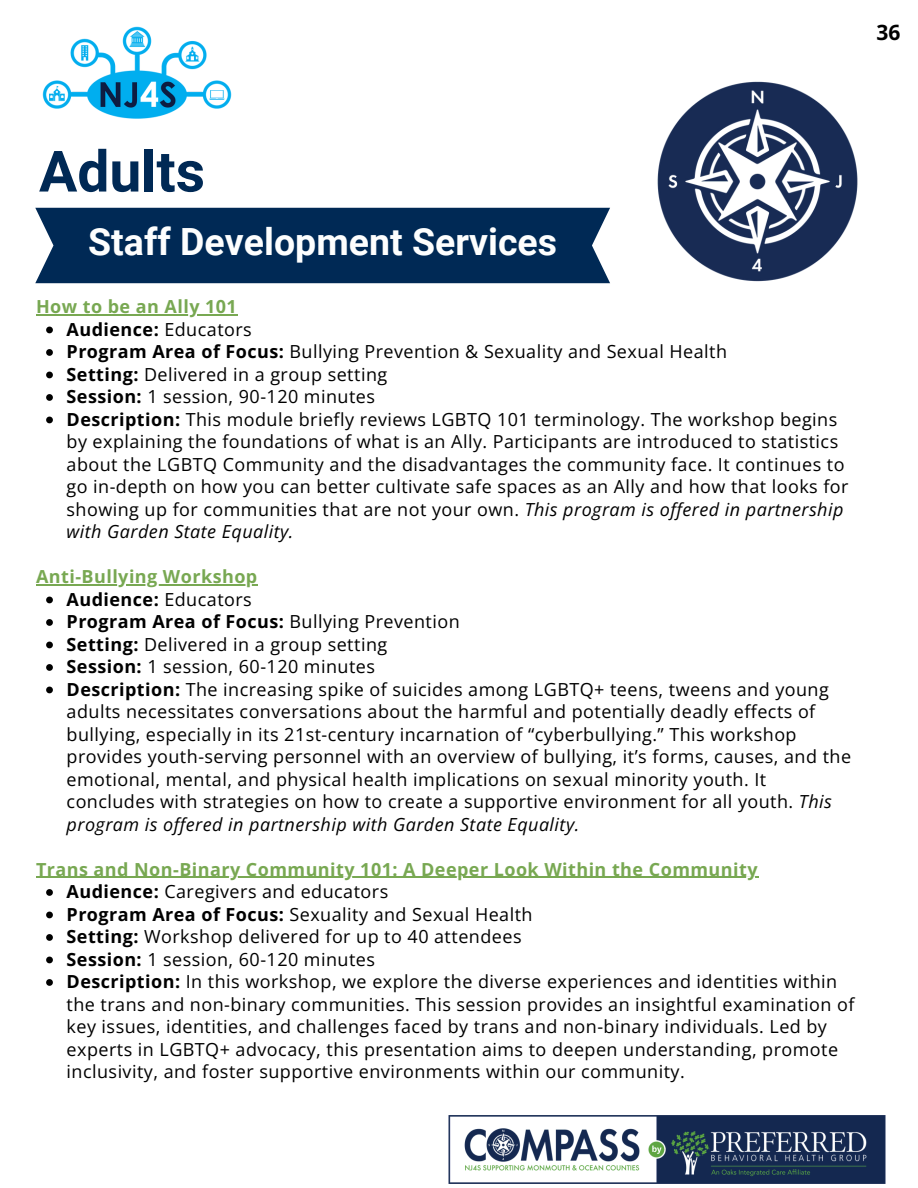
<style>
.page{position:relative;width:918px;height:1188px;background:#fff}
.page>*{position:absolute;margin:0;border:0;box-sizing:border-box;transform-origin:0 0}
.t1{font:700 57px "Roboto";color:#002955}
.t2{font:700 37.5px "Roboto";color:#fdfefe}
.t3{font:700 21px "Open Sans";color:#000}
.t4{font:18px/22.5px "Open Sans";letter-spacing:.025em;color:#000}
.t5{font:700 18px "Open Sans";letter-spacing:.025em;color:#78a852}
.t6{font:700 18px "Open Sans";letter-spacing:.025em;color:#000}
.s1{font-weight:400}
.s2{font-weight:700}
.s3{font-style:italic}
</style>
<div class="page">
<img style="left:42px;top:26px;width:190px;height:93px">
<div style="left:35px;top:208px;width:575px;height:75px;background:#002955"></div>
<hr style="left:36px;top:314px;width:201px;height:1px;background:#78a852">
<svg style="left:46px;top:327px;width:7px;height:6px"></svg>
<svg style="left:46px;top:349px;width:7px;height:7px"></svg>
<svg style="left:46px;top:372px;width:7px;height:6px"></svg>
<svg style="left:46px;top:394px;width:7px;height:7px"></svg>
<svg style="left:46px;top:417px;width:7px;height:6px"></svg>
<hr style="left:36px;top:584px;width:222px;height:1px;background:#78a852">
<svg style="left:46px;top:597px;width:7px;height:6px"></svg>
<svg style="left:46px;top:619px;width:7px;height:7px"></svg>
<svg style="left:46px;top:642px;width:7px;height:6px"></svg>
<svg style="left:46px;top:664px;width:7px;height:7px"></svg>
<svg style="left:46px;top:687px;width:7px;height:6px"></svg>
<hr style="left:36px;top:877px;width:722px;height:1px;background:#78a852">
<svg style="left:46px;top:889px;width:7px;height:7px"></svg>
<svg style="left:46px;top:912px;width:7px;height:6px"></svg>
<svg style="left:46px;top:934px;width:7px;height:7px"></svg>
<svg style="left:46px;top:957px;width:7px;height:6px"></svg>
<svg style="left:46px;top:979px;width:7px;height:7px"></svg>
<img style="left:448px;top:1115px;width:438px;height:69px">
<img style="left:657px;top:81px;width:201px;height:201px">
<p class="t3" style="left:877px;top:18px;width:25px">36</p>
<p class="t1" style="left:39px;top:139px;width:168px">Adults</p>
<p class="t2" style="left:88px;top:220px;width:470px">Staff Development Services</p>
<h1 class="t5" style="left:36px;top:294px;width:202px">How to be an Ally 101</h1>
<p class="t6" style="left:67px;top:316px;width:187px">Audience: <span class="s1">Educators</span></p>
<h2 class="t4" style="left:67px;top:340px;width:662px"><span class="s2">Program Area of Focus:</span> Bullying Prevention &amp; Sexuality and Sexual Health</h2>
<p class="t4" style="left:67px;top:362px;width:322px"><span class="s2">Setting:</span> Delivered in a group setting</p>
<h3 class="t4" style="left:67px;top:385px;width:310px"><span class="s2">Session:</span> 1 session, 90-120 minutes</h3>
<p class="t4" style="left:67px;top:407px;width:783px"><span class="s2">Description:</span> This module briefly reviews LGBTQ 101 terminology. The workshop begins by explaining the foundations of what is an Ally. Participants are introduced to statistics about the LGBTQ Community and the disadvantages the community face. It continues to go in-depth on how you can better cultivate safe spaces as an Ally and how that looks for showing up for communities that are not your own. <span class="s3">This program is offered in partnership with Garden State Equality.</span></p>
<p class="t5" style="left:36px;top:564px;width:223px">Anti-Bullying Workshop</p>
<p class="t6" style="left:67px;top:586px;width:187px">Audience: <span class="s1">Educators</span></p>
<p class="t6" style="left:67px;top:609px;width:395px">Program Area of Focus: <span class="s1">Bullying Prevention</span></p>
<p class="t4" style="left:67px;top:632px;width:322px"><span class="s2">Setting:</span> Delivered in a group setting</p>
<h3 class="t4" style="left:67px;top:655px;width:310px"><span class="s2">Session:</span> 1 session, 60-120 minutes</h3>
<p class="t4" style="left:67px;top:677px;width:786px"><span class="s2">Description:</span> The increasing spike of suicides among LGBTQ+ teens, tweens and young adults necessitates conversations about the harmful and potentially deadly effects of bullying, especially in its 21st-century incarnation of “cyberbullying.” This workshop provides youth-serving personnel with an overview of bullying, it’s forms, causes, and the emotional, mental, and physical health implications on sexual minority youth. It concludes with strategies on how to create a supportive environment for all youth. <span class="s3">This program is offered in partnership with Garden State Equality.</span></p>
<p class="t5" style="left:36px;top:856px;width:723px">Trans and Non-Binary Community 101: A Deeper Look Within the Community</p>
<p class="t4" style="left:67px;top:880px;width:323px"><span class="s2">Audience:</span> Caregivers and educators</p>
<p class="t4" style="left:67px;top:902px;width:468px"><span class="s2">Program Area of Focus:</span> Sexuality and Sexual Health</p>
<p class="t4" style="left:67px;top:925px;width:456px"><span class="s2">Setting:</span> Workshop delivered for up to 40 attendees</p>
<h3 class="t4" style="left:67px;top:947px;width:310px"><span class="s2">Session:</span> 1 session, 60-120 minutes</h3>
<p class="t4" style="left:67px;top:970px;width:789px"><span class="s2">Description:</span> In this workshop, we explore the diverse experiences and identities within the trans and non-binary communities. This session provides an insightful examination of key issues, identities, and challenges faced by trans and non-binary individuals. Led by experts in LGBTQ+ advocacy, this presentation aims to deepen understanding, promote inclusivity, and foster supportive environments within our community.</p>
</div>
